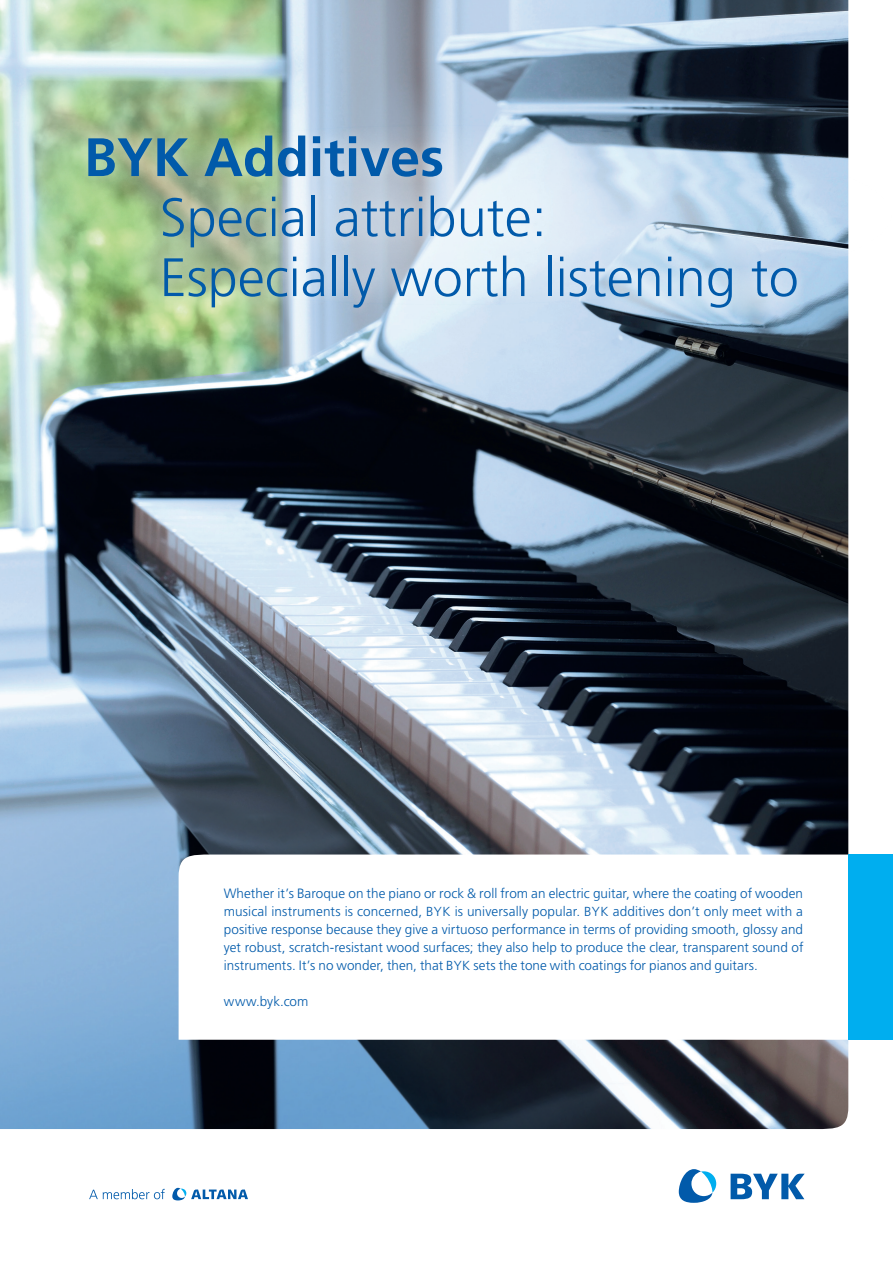
<style>
.page{position:relative;width:893px;height:1263px;background:#fff}
.page>*{position:absolute;margin:0;border:0;box-sizing:border-box;transform-origin:0 0}
.t1{font:300 54px/60px "Frutiger LT Std";color:#015aaa}
.t2{font:700 54px "Frutiger LT Std";color:#015aaa}
.t3{font:300 13.5px/18px "Frutiger LT Std";letter-spacing:.005em;color:#015aaa;text-align:justify}
.s1{font-size:13.05px}
</style>
<div class="page">
<svg style="left:731px;top:1174px;width:74px;height:25px"></svg>
<svg style="left:679px;top:1169px;width:37px;height:34px"></svg>
<svg style="left:172px;top:1188px;width:76px;height:12px"></svg>
<svg style="left:89px;top:1189px;width:76px;height:10px"></svg>
<img style="left:0;top:0;width:848px;height:1129px">
<svg style="left:179px;top:854px;width:669px;height:186px"></svg>
<div style="left:848px;top:854px;width:45px;height:186px;background:#00aeef"></div>
<svg style="left:1px;top:125px;width:891px;height:180px"></svg>
<svg style="left:281px;top:106px;width:23px;height:275px;background:#c1d1dd"></svg>
<div style="left:77px;top:124px;width:732px;height:196px;background:#fff;opacity:.3"></div>
<h1 class="t2" style="left:84px;top:126px;width:362px">BYK Additives</h1>
<h1 class="t1" style="left:160px;top:188px;width:641px">Special attribute:<br>Especially worth listening to</h1>
<p class="t3" style="left:224px;top:885px;width:581px">Whether it’s Baroque on the piano or rock &amp; roll from an electric guitar, where the coating of wooden musical instruments is concerned, <span class="s1">BYK</span> is universally popular. <span class="s1">BYK</span> additives don’t only meet with a positive response because they give a virtuoso performance in terms of providing smooth, glossy and yet robust, scratch-resistant wood surfaces; they also help to produce the clear, transparent sound of instruments. It’s no wonder, then, that <span class="s1">BYK</span> sets the tone with coatings for pianos and guitars.</p>
<p class="t3" style="left:224px;top:993px;width:86px">www.byk.com</p>
</div>
